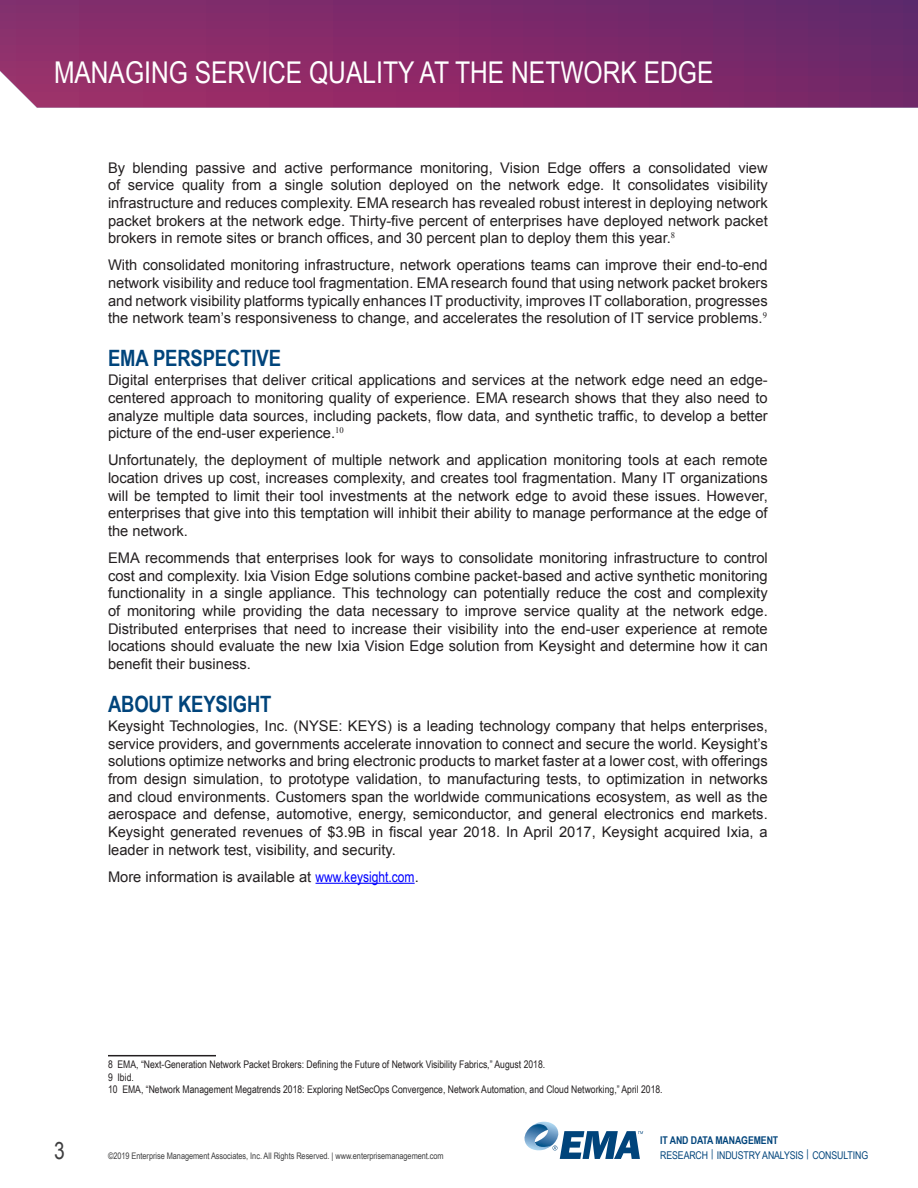
<style>
.page{position:relative;width:918px;height:1188px;background:#fff}
.page>*{position:absolute;margin:0;border:0;box-sizing:border-box;transform-origin:0 0}
.t1{font:30px "Arial Narrow";color:#fff}
.t2{font:24px "Arial";color:#3e3e3f;scale:.8 1}
.Heading_1{font:700 22.5px "Arial Narrow";letter-spacing:-.005em;color:#00447b}
.t3{font:14.7px/17.7px "Arial";color:#231f20;text-align:justify}
.t4{font:10.65px/14.5px "Arial Narrow";letter-spacing:-.01em;color:#00447b}
.Footnote_Text{font:10.5px "Arial Narrow";color:#231f20}
.t5{font:9px "Arial Narrow";letter-spacing:-.005em;color:#3e3e3f}
.s1{font-family:"Arial Narrow";color:#00f}
.s2{font-weight:700}
</style>
<div class="page">
<svg style="left:524px;top:1122px;width:119px;height:37px"></svg>
<svg style="left:0;top:0;width:918px;height:108px;background:#832c6a"></svg>
<hr style="left:316px;top:883px;width:99px;height:1px;background:#00f">
<hr style="left:108px;top:1055px;width:108px;height:1px;background:#231f20">
<h1 class="t1" style="left:54px;top:51px;width:661px">MANAGING SERVICE QUALITY AT THE NETWORK EDGE</h1>
<p class="t3" style="left:108px;top:159px;width:661px">By blending passive and active performance monitoring, Vision Edge offers a consolidated view of service quality from a single solution deployed on the network edge. It consolidates visibility infrastructure and reduces complexity. EMA research has revealed robust interest in deploying network packet brokers at the network edge. Thirty-five percent of enterprises have deployed network packet brokers in remote sites or branch offices, and 30 percent plan to deploy them this year.<sup>8</sup></p>
<p class="t3" style="left:108px;top:256px;width:661px">With consolidated monitoring infrastructure, network operations teams can improve their end-to-end network visibility and reduce tool fragmentation. EMA research found that using network packet brokers and network visibility platforms typically enhances IT productivity, improves IT collaboration, progresses the network team’s responsiveness to change, and accelerates the resolution of IT service problems.<sup>9</sup></p>
<p class="Heading_1" style="left:108px;top:342px;width:175px">EMA PERSPECTIVE</p>
<p class="t3" style="left:108px;top:372px;width:661px">Digital enterprises that deliver critical applications and services at the network edge need an edge&shy;centered approach to monitoring quality of experience. EMA research shows that they also need to analyze multiple data sources, including packets, flow data, and synthetic traffic, to develop a better picture of the end-user experience.<sup>10</sup></p>
<p class="t3" style="left:108px;top:452px;width:661px">Unfortunately, the deployment of multiple network and application monitoring tools at each remote location drives up cost, increases complexity, and creates tool fragmentation. Many IT organizations will be tempted to limit their tool investments at the network edge to avoid these issues. However, enterprises that give into this temptation will inhibit their ability to manage performance at the edge of the network.</p>
<p class="t3" style="left:108px;top:549px;width:661px">EMA recommends that enterprises look for ways to consolidate monitoring infrastructure to control cost and complexity. Ixia Vision Edge solutions combine packet-based and active synthetic monitoring functionality in a single appliance. This technology can potentially reduce the cost and complexity of monitoring while providing the data necessary to improve service quality at the network edge.<br>Distributed enterprises that need to increase their visibility into the end-user experience at remote locations should evaluate the new Ixia Vision Edge solution from Keysight and determine how it can benefit their business.</p>
<p class="Heading_1" style="left:108px;top:687px;width:165px">ABOUT KEYSIGHT</p>
<p class="t3" style="left:108px;top:717px;width:661px">Keysight Technologies, Inc. (NYSE: KEYS) is a leading technology company that helps enterprises, service providers, and governments accelerate innovation to connect and secure the world. Keysight’s solutions optimize networks and bring electronic products to market faster at a lower cost, with offerings from design simulation, to prototype validation, to manufacturing tests, to optimization in networks and cloud environments. Customers span the worldwide communications ecosystem, as well as the aerospace and defense, automotive, energy, semiconductor, and general electronics end markets.<br>Keysight generated revenues of $3.9B in fiscal year 2018. In April 2017, Keysight acquired Ixia, a leader in network test, visibility, and security.</p>
<p class="t3" style="left:108px;top:868px;width:312px">More information is available at <span class="s1">www.keysight.com</span>.</p>
<p class="Footnote_Text" style="left:108px;top:1057px;width:439px">8 EMA, “Next-Generation Network Packet Brokers: Defining the Future of Network Visibility Fabrics,” August 2018.</p>
<p class="Footnote_Text" style="left:108px;top:1069px;width:27px">9 Ibid.</p>
<p class="Footnote_Text" style="left:108px;top:1082px;width:556px">10 EMA, “Network Management Megatrends 2018: Exploring NetSecOps Convergence, Network Automation, and Cloud Networking,” April 2018.</p>
<h2 class="t2" style="left:54px;top:1135px;width:15px">3</h2>
<p class="t5" style="left:108px;top:1149px;width:337px">©2019 Enterprise Management Associates, Inc. All Rights Reserved. | www.enterprisemanagement.com</p>
<p class="t4" style="left:660px;top:1133px;width:209px"><span class="s2">IT AND DATA MANAGEMENT<br></span>RESEARCH <sup>|</sup> INDUSTRY ANALYSIS <sup>|</sup> CONSULTING</p>
</div>
